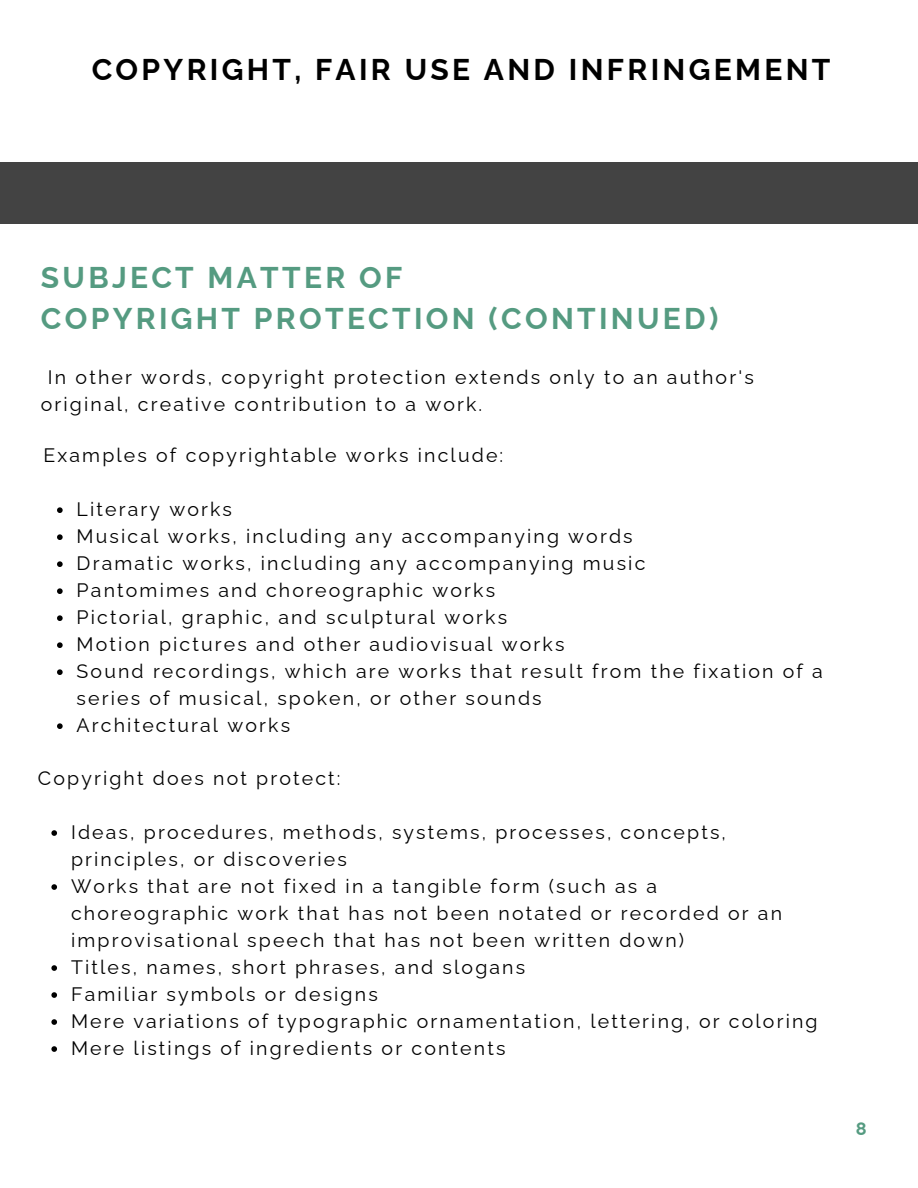
<style>
.page{position:relative;width:918px;height:1188px;background:#fff}
.page>*{position:absolute;margin:0;border:0;box-sizing:border-box;transform-origin:0 0}
.t1{font:700 30px/41.7px "Raleway";letter-spacing:.11em;color:#559b81}
.t2{font:700 30px "Raleway";letter-spacing:.11em;color:#000}
.t3{font:19.5px/27px "Raleway";letter-spacing:.11em;color:#000}
.t4{font:700 18px "Raleway";color:#559b81}
</style>
<div class="page">
<div style="left:0;top:162px;width:918px;height:62px;background:#434343"></div>
<svg style="left:57px;top:507px;width:6px;height:6px"></svg>
<svg style="left:57px;top:534px;width:6px;height:6px"></svg>
<svg style="left:57px;top:561px;width:6px;height:6px"></svg>
<svg style="left:57px;top:588px;width:6px;height:6px"></svg>
<svg style="left:57px;top:615px;width:6px;height:6px"></svg>
<svg style="left:57px;top:642px;width:6px;height:6px"></svg>
<svg style="left:57px;top:669px;width:6px;height:6px"></svg>
<svg style="left:57px;top:723px;width:6px;height:6px"></svg>
<svg style="left:51px;top:830px;width:6px;height:6px"></svg>
<svg style="left:51px;top:884px;width:6px;height:6px"></svg>
<svg style="left:51px;top:965px;width:6px;height:6px"></svg>
<svg style="left:51px;top:992px;width:6px;height:6px"></svg>
<svg style="left:51px;top:1019px;width:6px;height:6px"></svg>
<svg style="left:51px;top:1046px;width:6px;height:6px"></svg>
<p class="t2" style="left:92px;top:52px;width:740px">COPYRIGHT, FAIR USE AND INFRINGEMENT</p>
<h1 class="t1" style="left:41px;top:256px;width:679px">SUBJECT MATTER OF<br>COPYRIGHT PROTECTION (CONTINUED)</h1>
<h1 class="t3" style="left:41px;top:364px;width:714px;text-indent:7px">In other words, copyright protection extends only to an author's original, creative contribution to a work.</h1>
<p class="t3" style="left:44px;top:442px;width:461px">Examples of copyrightable works include:</p>
<p class="t3" style="left:77px;top:496px;width:157px">Literary works</p>
<p class="t3" style="left:77px;top:523px;width:558px">Musical works, including any accompanying words</p>
<p class="t3" style="left:77px;top:550px;width:570px">Dramatic works, including any accompanying music</p>
<p class="t3" style="left:77px;top:577px;width:420px">Pantomimes and choreographic works</p>
<p class="t3" style="left:77px;top:604px;width:432px">Pictorial, graphic, and sculptural works</p>
<p class="t3" style="left:77px;top:631px;width:489px">Motion pictures and other audiovisual works</p>
<p class="t3" style="left:77px;top:658px;width:748px">Sound recordings, which are works that result from the fixation of a series of musical, spoken, or other sounds</p>
<p class="t3" style="left:77px;top:712px;width:215px">Architectural works</p>
<p class="t3" style="left:38px;top:765px;width:304px">Copyright does not protect:</p>
<p class="t3" style="left:71px;top:819px;width:656px">Ideas, procedures, methods, systems, processes, concepts, principles, or discoveries</p>
<p class="t3" style="left:71px;top:873px;width:713px">Works that are not fixed in a tangible form (such as a choreographic work that has not been notated or recorded or an improvisational speech that has not been written down)</p>
<p class="t3" style="left:71px;top:954px;width:456px">Titles, names, short phrases, and slogans</p>
<p class="t3" style="left:71px;top:981px;width:308px">Familiar symbols or designs</p>
<p class="t3" style="left:71px;top:1008px;width:748px">Mere variations of typographic ornamentation, lettering, or coloring</p>
<p class="t3" style="left:71px;top:1035px;width:436px">Mere listings of ingredients or contents</p>
<p class="t4" style="left:856px;top:1118px;width:12px">8</p>
</div>
